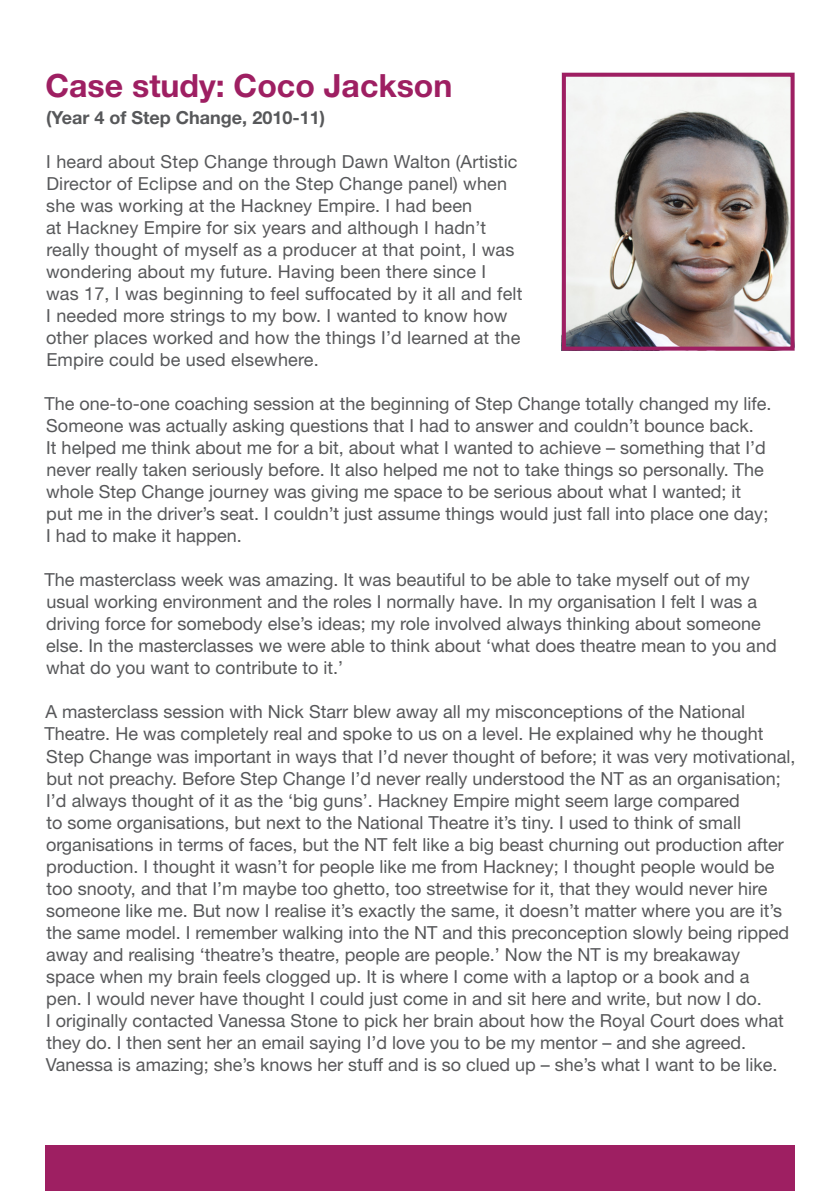
<style>
.page{position:relative;width:840px;height:1191px;background:#fff}
.page>*{position:absolute;margin:0;border:0;box-sizing:border-box;transform-origin:0 0}
.t1{font:700 32px "Helvetica Neue LT Std";color:#9e1f62}
.t2{font:18px/22px "Helvetica Neue LT Std";color:#57585a}
.t3{font:700 18px "Helvetica Neue LT Std";color:#57585a}
</style>
<div class="page">
<img style="left:566px;top:78px;width:223px;height:267px">
<div style="left:561px;top:73px;width:233px;height:277px;border:4px solid #9e1f62"></div>
<div style="left:45px;top:1145px;width:749px;height:46px;background:#9e1f62"></div>
<p class="t1" style="left:45px;top:65px;width:408px">Case study: Coco Jackson</p>
<p class="t3" style="left:46px;top:107px;width:280px">(Year 4 of Step Change, 2010-11)</p>
<p class="t2" style="left:46px;top:151px;width:477px">I heard about Step Change through Dawn Walton (Artistic Director of Eclipse and on the Step Change panel) when she was working at the Hackney Empire. I had been<br>at Hackney Empire for six years and although I hadn’t really thought of myself as a producer at that point, I was wondering about my future. Having been there since I was 17, I was beginning to feel suffocated by it all and felt I needed more strings to my bow. I wanted to know how other places worked and how the things I’d learned at the Empire could be used elsewhere.</p>
<p class="t2" style="left:45px;top:393px;width:728px">The one-to-one coaching session at the beginning of Step Change totally changed my life.<br>Someone was actually asking questions that I had to answer and couldn’t bounce back.<br>It helped me think about me for a bit, about what I wanted to achieve – something that I’d never really taken seriously before. It also helped me not to take things so personally. The whole Step Change journey was giving me space to be serious about what I wanted; it<br>put me in the driver’s seat. I couldn’t just assume things would just fall into place one day; I had to make it happen.</p>
<p class="t2" style="left:45px;top:569px;width:733px">The masterclass week was amazing. It was beautiful to be able to take myself out of my usual working environment and the roles I normally have. In my organisation I felt I was a driving force for somebody else’s ideas; my role involved always thinking about someone else. In the masterclasses we were able to think about ‘what does theatre mean to you and what do you want to contribute to it.’</p>
<p class="t2" style="left:45px;top:701px;width:752px">A masterclass session with Nick Starr blew away all my misconceptions of the National Theatre. He was completely real and spoke to us on a level. He explained why he thought Step Change was important in ways that I’d never thought of before; it was very motivational, but not preachy. Before Step Change I’d never really understood the NT as an organisation; I’d always thought of it as the ‘big guns’. Hackney Empire might seem large compared<br>to some organisations, but next to the National Theatre it’s tiny. I used to think of small organisations in terms of faces, but the NT felt like a big beast churning out production after production. I thought it wasn’t for people like me from Hackney; I thought people would be too snooty, and that I’m maybe too ghetto, too streetwise for it, that they would never hire someone like me. But now I realise it’s exactly the same, it doesn’t matter where you are it’s the same model. I remember walking into the NT and this preconception slowly being ripped away and realising ‘theatre’s theatre, people are people.’ Now the NT is my breakaway<br>space when my brain feels clogged up. It is where I come with a laptop or a book and a<br>pen. I would never have thought I could just come in and sit here and write, but now I do.</p>
<p class="t2" style="left:46px;top:1009px;width:739px">I originally contacted Vanessa Stone to pick her brain about how the Royal Court does what they do. I then sent her an email saying I’d love you to be my mentor – and she agreed.<br>Vanessa is amazing; she’s knows her stuff and is so clued up – she’s what I want to be like.</p>
</div>
